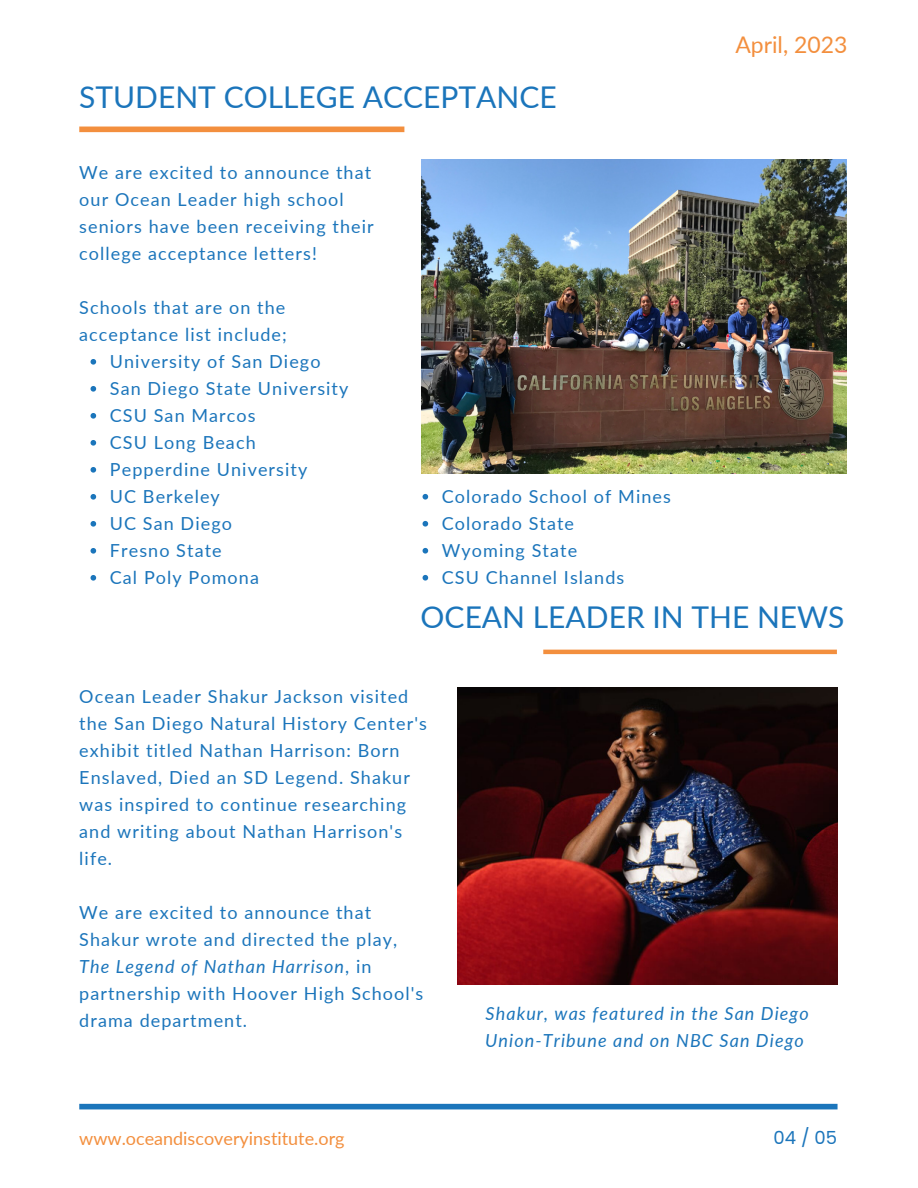
<style>
.page{position:relative;width:918px;height:1188px;background:#fff}
.page>*{position:absolute;margin:0;border:0;box-sizing:border-box;transform-origin:0 0}
.t1{font:30px "Lato";color:#1b75bb}
.t2{font:22.95px "Lato";color:#f38f3e}
.t3{font:18px/27px "Lato";letter-spacing:.06em;color:#1b75bb}
.t4{font:italic 18px/27px "Lato";letter-spacing:.06em;color:#1b75bb}
.t5{font:18px "Lato";color:#f38f3e}
.t6{font:18px "Poppins";color:#1b75bb}
.s1{font-style:italic}
</style>
<div class="page">
<div style="left:79px;top:1104px;width:759px;height:5px;background:#1b75bb"></div>
<img style="left:457px;top:687px;width:381px;height:297px">
<hr style="left:543px;top:650px;width:294px;height:4px;background:#f38f3e">
<div style="left:79px;top:127px;width:325px;height:5px;background:#f38f3e"></div>
<img style="left:422px;top:160px;width:425px;height:314px">
<svg style="left:91px;top:359px;width:5px;height:6px"></svg>
<svg style="left:91px;top:386px;width:5px;height:6px"></svg>
<svg style="left:91px;top:413px;width:5px;height:6px"></svg>
<svg style="left:91px;top:440px;width:5px;height:6px"></svg>
<svg style="left:91px;top:467px;width:5px;height:6px"></svg>
<svg style="left:91px;top:494px;width:5px;height:6px"></svg>
<svg style="left:91px;top:521px;width:5px;height:6px"></svg>
<svg style="left:91px;top:548px;width:5px;height:6px"></svg>
<svg style="left:91px;top:575px;width:5px;height:6px"></svg>
<svg style="left:423px;top:494px;width:5px;height:6px"></svg>
<svg style="left:423px;top:521px;width:5px;height:6px"></svg>
<svg style="left:423px;top:548px;width:5px;height:6px"></svg>
<svg style="left:423px;top:575px;width:5px;height:6px"></svg>
<h1 class="t1" style="left:79px;top:79px;width:479px">STUDENT COLLEGE ACCEPTANCE</h1>
<p class="t3" style="left:79px;top:159px;width:296px">We are excited to announce that our Ocean Leader high school seniors have been receiving their college acceptance letters!</p>
<p class="t3" style="left:79px;top:294px;width:209px">Schools that are on the acceptance list include;</p>
<p class="t3" style="left:110px;top:348px;width:240px">University of San Diego<br>San Diego State University<br>CSU San Marcos<br>CSU Long Beach<br>Pepperdine University<br>UC Berkeley<br>UC San Diego<br>Fresno State<br>Cal Poly Pomona</p>
<p class="t3" style="left:442px;top:482px;width:231px">Colorado School of Mines<br>Colorado State<br>Wyoming State<br>CSU Channel Islands</p>
<p class="t2" style="left:735px;top:31px;width:113px">April, 2023</p>
<h1 class="t1" style="left:421px;top:598px;width:425px">OCEAN LEADER IN THE NEWS</h1>
<p class="t3" style="left:79px;top:683px;width:349px">Ocean Leader Shakur Jackson visited the San Diego Natural History Center's exhibit titled Nathan Harrison: Born<br>Enslaved, Died an SD Legend. Shakur was inspired to continue researching and writing about Nathan Harrison's life.</p>
<p class="t3" style="left:79px;top:899px;width:346px">We are excited to announce that<br>Shakur wrote and directed the play,<br><span class="s1">The Legend of Nathan Harrison</span>, in partnership with Hoover High School's drama department.</p>
<p class="t4" style="left:485px;top:1000px;width:325px">Shakur, was featured in the San Diego<br>Union-Tribune and on NBC San Diego</p>
<p class="t5" style="left:79px;top:1127px;width:267px">www.oceandiscoveryinstitute.org</p>
<p class="t6" style="left:774px;top:1125px;width:65px">04 / 05</p>
</div>
